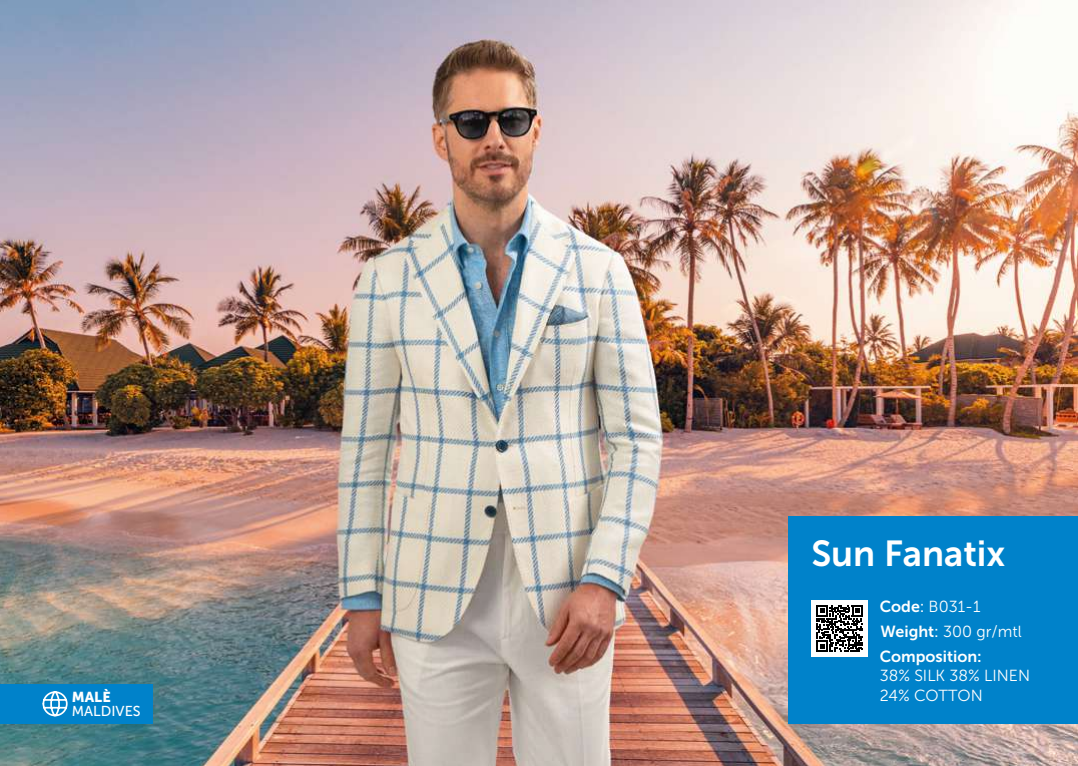
<style>
.page{position:relative;width:1078px;height:766px;background:#fff}
.page>*{position:absolute;margin:0;border:0;box-sizing:border-box;transform-origin:0 0}
.t1{font:36px "Museo Sans 700";color:#fff}
.t2{font:16px/19.2px "Museo Sans 300";color:#fff}
.t3{font:16px "Museo Sans 700";color:#fff}
.t4{font:14.3px "Museo Sans 500";color:#fff}
.t5{font:14.3px "Museo Sans 900";color:#fff}
.s1{font-family:"Museo Sans 700"}
.s2{font-family:"Museo Sans 500"}
</style>
<div class="page">
<img style="left:0;top:0;width:1077px;height:765px">
<div style="left:0;top:684px;width:153px;height:39px;background:#0082ca"></div>
<div style="left:788px;top:515px;width:289px;height:208px;background:#0082ca"></div>
<div style="left:811px;top:600px;width:56px;height:56px;background:#fff"></div>
<svg style="left:816px;top:605px;width:46px;height:46px"></svg>
<svg style="left:42px;top:691px;width:26px;height:26px"></svg>
<p class="t5" style="left:72px;top:688px;width:40px">MALÈ</p>
<p class="t4" style="left:72px;top:703px;width:70px">MALDIVES</p>
<h1 class="t1" style="left:811px;top:533px;width:195px">Sun Fanatix</h1>
<p class="t2" style="left:879px;top:594px;width:143px;line-height:25px"><span class="s1">Code</span><span class="s2">:</span> B031-1<br><span class="s1">Weight</span><span class="s2">:</span> 300 gr/mtl</p>
<p class="t3" style="left:879px;top:647px;width:104px">Composition:</p>
<p class="t2" style="left:879px;top:666px;width:152px">38% SILK 38% LINEN<br>24% COTTON</p>
</div>
